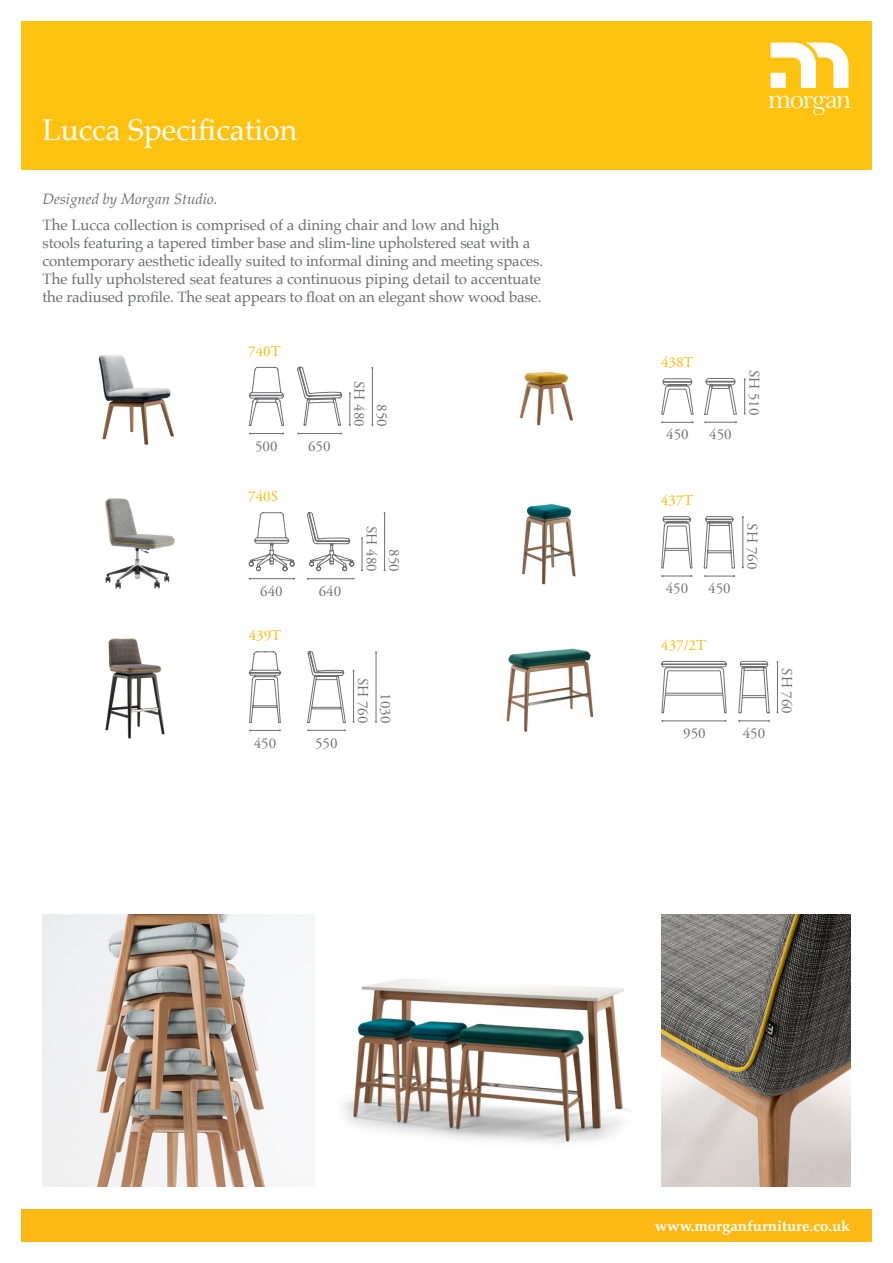
<style>
.page{position:relative;width:893px;height:1263px;background:#fff}
.page>*{position:absolute;margin:0;border:0;box-sizing:border-box;transform-origin:0 0}
.t1{font:30px "Palatino";color:#fff}
.t2{font:15px/18px "Palatino";letter-spacing:-.01em;color:#6c6d70}
.t3{font:15px/22.5px "Adobe Garamond Pro";color:#717074;text-align:right}
.t4{font:15px "Adobe Garamond Pro";color:#faba00}
.t5{font:700 15px "Palatino";color:#fff}
.t6{font:italic 15px "Palatino";color:#6c6d70}
</style>
<div class="page">
<div style="left:21px;top:21px;width:851px;height:149px;background:#fec210"></div>
<svg style="left:769px;top:96px;width:81px;height:19px"></svg>
<svg style="left:771px;top:43px;width:77px;height:45px"></svg>
<div style="left:771px;top:73px;width:15px;height:15px;background:#fff"></div>
<div style="left:21px;top:1209px;width:851px;height:33px;background:#fcb814"></div>
<img style="left:506px;top:648px;width:88px;height:84px">
<img style="left:522px;top:504px;width:54px;height:81px">
<img style="left:519px;top:371px;width:54px;height:55px">
<img style="left:105px;top:638px;width:60px;height:101px">
<img style="left:98px;top:355px;width:76px;height:90px">
<img style="left:43px;top:914px;width:272px;height:272px">
<img style="left:343px;top:978px;width:286px;height:166px">
<img style="left:661px;top:914px;width:189px;height:272px">
<hr style="left:250px;top:433px;width:33px;height:1px;background:#717074">
<hr style="left:299px;top:433px;width:42px;height:1px;background:#717074">
<hr style="left:372px;top:368px;width:1px;height:57px;background:#717074">
<hr style="left:349px;top:393px;width:1px;height:32px;background:#717074">
<svg style="left:248px;top:366px;width:94px;height:60px"></svg>
<hr style="left:376px;top:652px;width:1px;height:70px;background:#717074">
<hr style="left:353px;top:671px;width:1px;height:51px;background:#717074">
<svg style="left:249px;top:650px;width:97px;height:73px"></svg>
<hr style="left:249px;top:730px;width:31px;height:1px;background:#717074">
<hr style="left:308px;top:730px;width:37px;height:1px;background:#717074">
<svg style="left:704px;top:378px;width:33px;height:37px"></svg>
<svg style="left:661px;top:378px;width:33px;height:37px"></svg>
<div style="left:663px;top:381px;width:29px;height:2px;border:1px solid #757373"></div>
<hr style="left:662px;top:422px;width:31px;height:1px;background:#707070">
<hr style="left:705px;top:422px;width:31px;height:1px;background:#707070">
<hr style="left:744px;top:379px;width:1px;height:35px;background:#707070">
<svg style="left:661px;top:516px;width:74px;height:53px"></svg>
<hr style="left:742px;top:517px;width:1px;height:50px;background:#717074">
<svg style="left:661px;top:575px;width:31px;height:2px"></svg>
<svg style="left:704px;top:575px;width:31px;height:2px"></svg>
<svg style="left:661px;top:660px;width:109px;height:54px"></svg>
<hr style="left:777px;top:662px;width:1px;height:50px;background:#717074">
<hr style="left:662px;top:720px;width:64px;height:1px;background:#717074">
<hr style="left:739px;top:720px;width:30px;height:1px;background:#717074">
<img style="left:105px;top:498px;width:70px;height:91px">
<hr style="left:250px;top:578px;width:44px;height:1px;background:#717074">
<hr style="left:307px;top:578px;width:46px;height:1px;background:#717074">
<svg style="left:249px;top:512px;width:106px;height:59px"></svg>
<hr style="left:384px;top:513px;width:1px;height:57px;background:#717074">
<hr style="left:362px;top:538px;width:1px;height:32px;background:#717074">
<h1 class="t1" style="left:43px;top:105px;width:256px">Lucca Specification</h1>
<p class="t6" style="left:43px;top:186px;width:177px">Designed by Morgan Studio.</p>
<p class="t2" style="left:43px;top:216px;width:502px">The Lucca collection is comprised of a dining chair and low and high<br>stools featuring a tapered timber base and slim-line upholstered seat with a contemporary aesthetic ideally suited to informal dining and meeting spaces.<br>The fully upholstered seat features a continuous piping detail to accentuate the radiused profile. The seat appears to float on an elegant show wood base.</p>
<p class="t4" style="left:248px;top:342px;width:34px">740T</p>
<p class="t3" style="left:255px;top:435px;width:24px">500</p>
<p class="t3" style="left:308px;top:435px;width:24px">650</p>
<p class="t3" style="left:393px;top:381px;width:47px;rotate:90deg">850<br>SH 480</p>
<p class="t4" style="left:248px;top:487px;width:31px">740S</p>
<p class="t3" style="left:260px;top:580px;width:24px">640</p>
<p class="t3" style="left:319px;top:580px;width:24px">640</p>
<p class="t4" style="left:249px;top:626px;width:34px">439T</p>
<p class="t3" style="left:254px;top:732px;width:24px">450</p>
<p class="t3" style="left:315px;top:732px;width:24px">550</p>
<p class="t3" style="left:405px;top:526px;width:47px;rotate:90deg">850<br>SH 480</p>
<p class="t3" style="left:396px;top:678px;width:47px;rotate:90deg">1030<br>SH 760</p>
<p class="t4" style="left:661px;top:353px;width:34px">438T</p>
<p class="t3" style="left:666px;top:424px;width:24px">450</p>
<p class="t3" style="left:709px;top:424px;width:24px">450</p>
<p class="t3" style="left:765px;top:370px;width:47px;rotate:90deg">SH 510</p>
<p class="t4" style="left:661px;top:491px;width:34px">437T</p>
<p class="t3" style="left:666px;top:578px;width:24px">450</p>
<p class="t3" style="left:708px;top:578px;width:24px">450</p>
<p class="t3" style="left:763px;top:523px;width:47px;rotate:90deg">SH 760</p>
<p class="t4" style="left:661px;top:636px;width:46px">437/2T</p>
<p class="t3" style="left:683px;top:723px;width:24px">950</p>
<p class="t3" style="left:743px;top:722px;width:24px">450</p>
<p class="t3" style="left:798px;top:668px;width:47px;rotate:90deg">SH 760</p>
<p class="t5" style="left:655px;top:1213px;width:197px">www.morganfurniture.co.uk</p>
</div>
